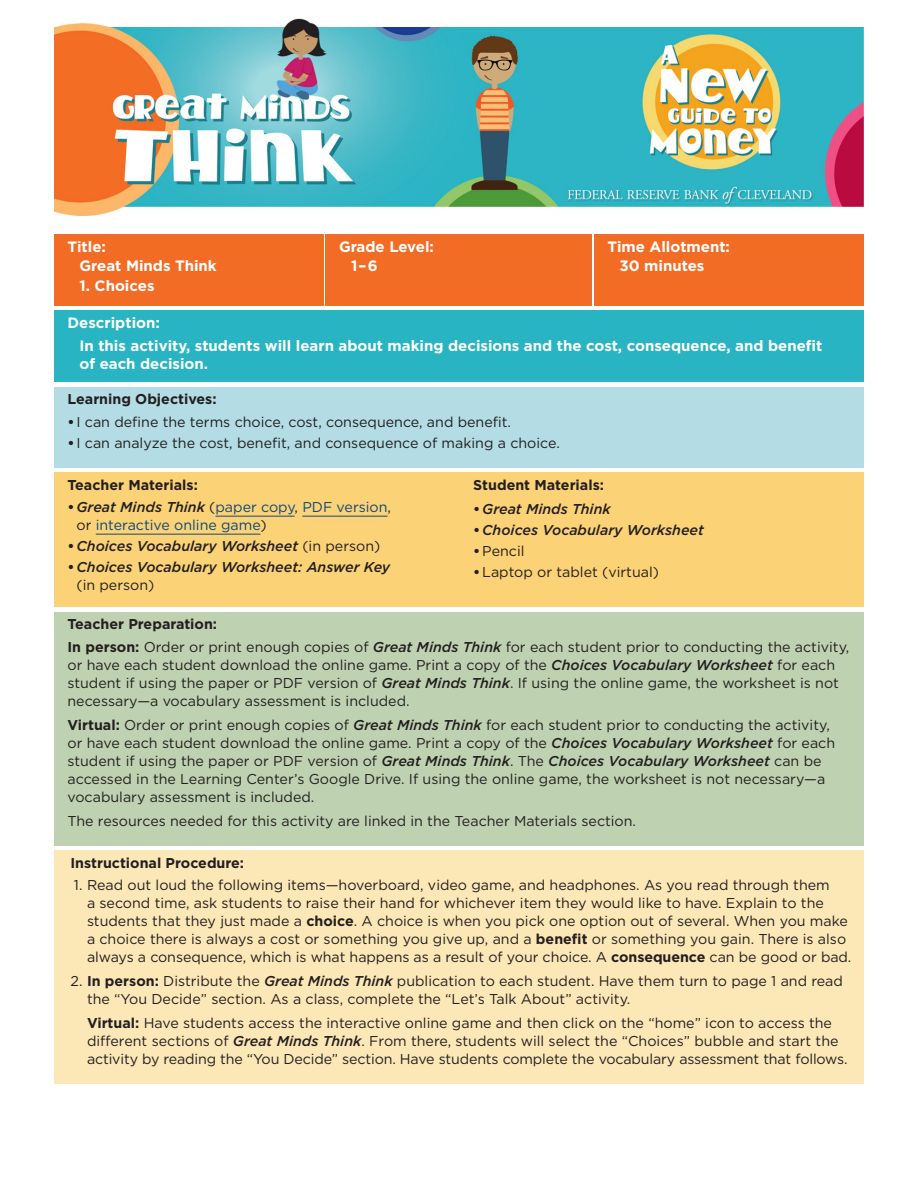
<style>
.page{position:relative;width:918px;height:1188px;background:#fff}
.page>*{position:absolute;margin:0;border:0;box-sizing:border-box;transform-origin:0 0}
.t1{font:700 15px/18px "Gotham";color:#fff}
.t2{font:14.25px/18px "Gotham";color:#231f20}
.t3{font:italic 500 14.25px/18px "Gotham";color:#231f20}
.t4{font:700 14.25px "Gotham";color:#231f20}
.t5{font:14.25px/18px "Gotham";color:#0f487d}
.s1{font-weight:700}
.s2{font-weight:700;color:#231f20}
.s3{font-weight:500;font-style:italic;color:#231f20}
.s4{color:#231f20}
.s5{font-weight:700;font-style:normal}
.s6{font-weight:400;font-style:normal}
.s7{font-weight:500;font-style:italic}
</style>
<div class="page">
<img style="left:54px;top:18px;width:810px;height:225px">
<div style="left:54px;top:234px;width:270px;height:72px;background:#f36c26"></div>
<div style="left:326px;top:234px;width:266px;height:72px;background:#f36c26"></div>
<div style="left:594px;top:234px;width:270px;height:72px;background:#f36c26"></div>
<div style="left:54px;top:310px;width:810px;height:72px;background:#29b4c3"></div>
<div style="left:54px;top:387px;width:810px;height:81px;background:#b3dce4"></div>
<div style="left:54px;top:612px;width:810px;height:234px;background:#bed2b1"></div>
<div style="left:54px;top:850px;width:810px;height:234px;background:#fce7b7"></div>
<div style="left:54px;top:472px;width:404px;height:136px;background:#fbd275"></div>
<div style="left:460px;top:472px;width:404px;height:136px;background:#fbd275"></div>
<hr style="left:216px;top:516px;width:79px;height:1px;background:#0f487d">
<hr style="left:302px;top:516px;width:86px;height:1px;background:#0f487d">
<hr style="left:96px;top:534px;width:164px;height:1px;background:#0f487d">
<p class="t1" style="left:68px;top:238px;width:40px">Title:</p>
<p class="t1" style="left:80px;top:257px;width:139px">Great Minds Think</p>
<p class="t1" style="left:80px;top:277px;width:77px">1. Choices</p>
<p class="t1" style="left:339px;top:238px;width:97px">Grade Level:</p>
<p class="t1" style="left:351px;top:257px;width:28px">1–6</p>
<p class="t1" style="left:608px;top:238px;width:124px">Time Allotment:</p>
<p class="t1" style="left:620px;top:257px;width:86px">30 minutes</p>
<p class="t1" style="left:68px;top:314px;width:94px">Description:</p>
<p class="t1" style="left:80px;top:337px;width:744px">In this activity, students will learn about making decisions and the cost, consequence, and benefit of each decision.</p>
<p class="t4" style="left:68px;top:390px;width:151px">Learning Objectives:</p>
<p class="t2" style="left:68px;top:413px;width:445px"><span class="s1">•</span> I can define the terms choice, cost, consequence, and benefit.</p>
<p class="t2" style="left:68px;top:434px;width:494px"><span class="s1">•</span> I can analyze the cost, benefit, and consequence of making a choice.</p>
<p class="t4" style="left:68px;top:475px;width:132px">Teacher Materials:</p>
<p class="t5" style="left:76px;top:498px;width:316px;text-indent:-9px"><span class="s2">•</span><span class="s3">Great Minds Think</span> <span class="s4">(</span>paper copy<span class="s4">,</span> PDF version<span class="s4">, or</span> interactive online game<span class="s4">)</span></p>
<p class="t3" style="left:68px;top:537px;width:314px"><span class="s5">•</span>Choices Vocabulary Worksheet <span class="s6">(in person)</span></p>
<p class="t3" style="left:76px;top:558px;width:315px;text-indent:-9px"><span class="s5">•</span>Choices Vocabulary Worksheet: Answer Key <span class="s6">(in person)</span></p>
<p class="t4" style="left:473px;top:475px;width:132px">Student Materials:</p>
<p class="t3" style="left:473px;top:500px;width:139px"><span class="s5">•</span>Great Minds Think</p>
<p class="t3" style="left:473px;top:521px;width:232px"><span class="s5">•</span>Choices Vocabulary Worksheet</p>
<p class="t2" style="left:473px;top:542px;width:53px"><span class="s1">•</span>Pencil</p>
<p class="t2" style="left:473px;top:563px;width:187px"><span class="s1">•</span>Laptop or tablet (virtual)</p>
<p class="t4" style="left:68px;top:615px;width:151px">Teacher Preparation:</p>
<p class="t2" style="left:68px;top:638px;width:783px"><span class="s1">In person:</span> Order or print enough copies of <span class="s7">Great Minds Think</span> for each student prior to conducting the activity, or have each student download the online game. Print a copy of the <span class="s7">Choices Vocabulary Worksheet</span> for each student if using the paper or PDF version of <span class="s7">Great Minds Think</span>. If using the online game, the worksheet is not necessary—a vocabulary assessment is included.</p>
<p class="t2" style="left:68px;top:716px;width:769px"><span class="s1">Virtual:</span> Order or print enough copies of <span class="s7">Great Minds Think</span> for each student prior to conducting the activity, or have each student download the online game. Print a copy of the <span class="s7">Choices Vocabulary Worksheet</span> for each student if using the paper or PDF version of <span class="s7">Great Minds Think</span>. The <span class="s7">Choices Vocabulary Worksheet</span> can be accessed in the Learning Center’s Google Drive. If using the online game, the worksheet is not necessary—a vocabulary assessment is included.</p>
<p class="t2" style="left:68px;top:812px;width:570px">The resources needed for this activity are linked in the Teacher Materials section.</p>
<p class="t4" style="left:70px;top:853px;width:175px">Instructional Procedure:</p>
<p class="t2" style="left:87px;top:876px;width:766px;text-indent:-13px">1. Read out loud the following items—hoverboard, video game, and headphones. As you read through them<br>a second time, ask students to raise their hand for whichever item they would like to have. Explain to the students that they just made a <span class="s1">choice</span>. A choice is when you pick one option out of several. When you make a choice there is always a cost or something you give up, and a <span class="s1">benefit</span> or something you gain. There is also always a consequence, which is what happens as a result of your choice. A <span class="s1">consequence</span> can be good or bad.</p>
<p class="t2" style="left:87px;top:972px;width:758px;text-indent:-16px">2. <span class="s1">In person:</span> Distribute the <span class="s7">Great Minds Think</span> publication to each student. Have them turn to page 1 and read the “You Decide” section. As a class, complete the “Let’s Talk About” activity.</p>
<p class="t2" style="left:87px;top:1014px;width:762px"><span class="s1">Virtual:</span> Have students access the interactive online game and then click on the “home” icon to access the different sections of <span class="s7">Great Minds Think</span>. From there, students will select the “Choices” bubble and start the activity by reading the “You Decide” section. Have students complete the vocabulary assessment that follows.</p>
</div>
